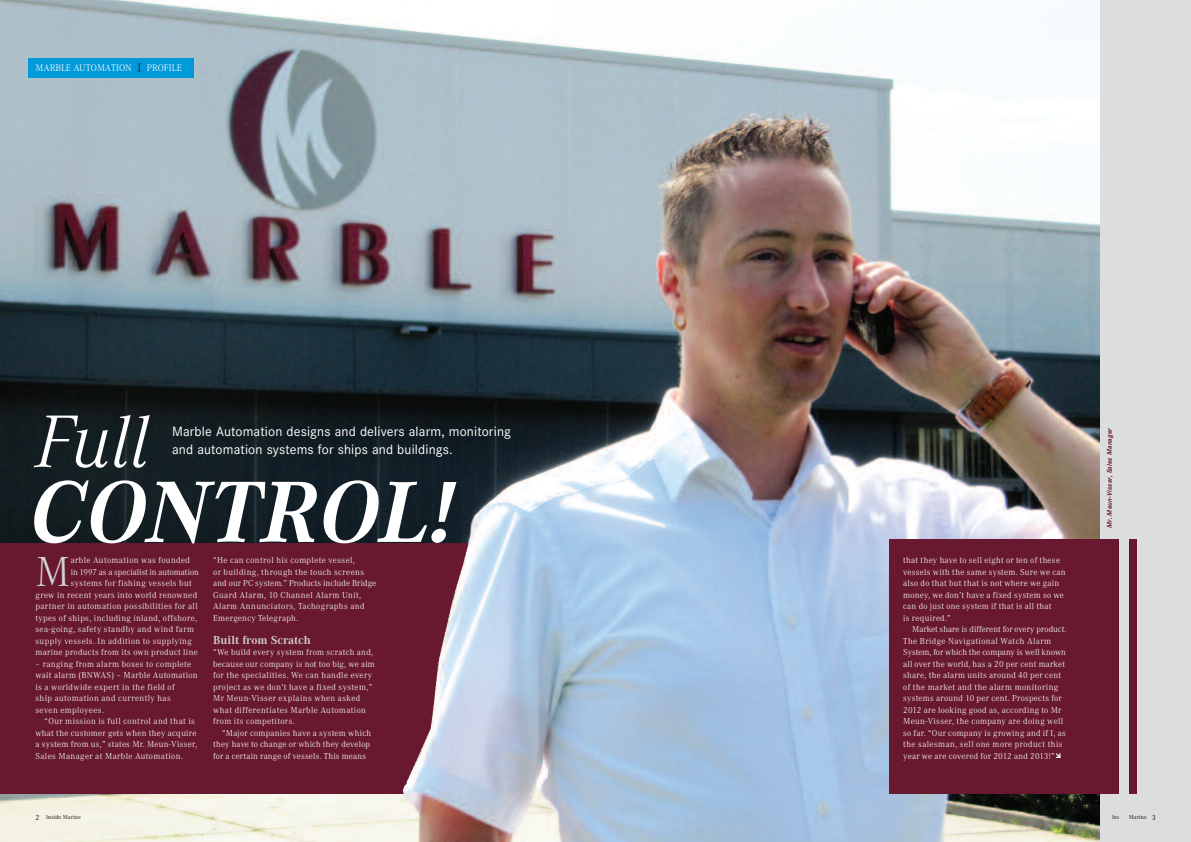
<style>
.page{position:relative;width:1191px;height:842px;background:#dcdddf}
.page>*{position:absolute;margin:0;border:0;box-sizing:border-box;transform-origin:0 0}
.t1{font:italic 700 90px "Corporate A";color:#fff}
.t2{font:italic 300 77.2px "Corporate A";color:#fff}
.t3{font:300 43.5px "Corporate A";color:#d1d2d4}
.t4{font:14px/18px "Corporate S";letter-spacing:.01em;color:#fff}
.t5{font:700 12px "Corporate A";color:#d1d2d4}
.t6{font:300 10px "Corporate A";color:#fff}
.t7{font:300 9px/11.5px "Corporate A";letter-spacing:.035em;color:#fff}
.t8{font:300 9px "Corporate A";color:#fff}
.t9{font:italic 700 7px "Corporate S";letter-spacing:.015em;color:#68192f}
.t10{font:6px "Corporate A";color:#231f20}
.s1{font-size:13px;color:#231f20}
.s2{font-size:7.7px}
</style>
<div class="page">
<img style="left:0;top:0;width:1099px;height:842px">
<div style="left:889px;top:539px;width:247px;height:254px;background:#68192f"></div>
<div style="left:0;top:543px;width:480px;height:250px;background:#68192f"></div>
<div style="left:28px;top:59px;width:165px;height:19px;background:#009ada"></div>
<img style="left:403px;top:486px;width:106px;height:311px">
<div style="left:1119px;top:0;width:9px;height:842px;background:#dcdddf"></div>
<svg style="left:1056px;top:753px;width:4px;height:5px"></svg>
<p class="t6" style="left:35px;top:62px;width:148px">MARBLE AUTOMATION <span class="s1">I</span> PROFILE</p>
<h2 class="t2" style="left:35px;top:395px;width:115px">Full</h2>
<h1 class="t1" style="left:24px;top:458px;width:441px">CONTROL!</h1>
<h3 class="t4" style="left:172px;top:422px;width:340px">Marble Automation designs and delivers alarm, monitoring and automation systems for ships and buildings.</h3>
<h3 class="t3" style="left:35px;top:546px;width:36px">M</h3>
<p class="t7" style="left:71px;top:554px;width:121px">arble Automation was founded</p>
<p class="t8" style="left:71px;top:566px;width:130px">in 1997 as a specialist in automation</p>
<p class="t7" style="left:71px;top:577px;width:123px">systems for fishing vessels but</p>
<p class="t7" style="left:35px;top:589px;width:163px">grew in recent years into world renowned</p>
<p class="t7" style="left:35px;top:600px;width:164px">partner in automation possibilities for all</p>
<p class="t7" style="left:35px;top:612px;width:163px">types of ships, including inland, offshore,</p>
<p class="t7" style="left:35px;top:623px;width:160px">sea-going, safety standby and wind farm</p>
<p class="t7" style="left:35px;top:635px;width:158px">supply vessels. In addition to supplying</p>
<p class="t7" style="left:35px;top:646px;width:164px">marine products from its own product line</p>
<p class="t7" style="left:35px;top:658px;width:164px">– ranging from alarm boxes to complete wait alarm (BNWAS) – Marble Automation is a worldwide expert in the field of<br>ship automation and currently has<br>seven employees.</p>
<p class="t7" style="left:35px;top:715px;width:163px;text-indent:9px">“Our mission is full control and that is what the customer gets when they acquire a system from us,” states Mr. Meun-Visser, Sales Manager at Marble Automation.</p>
<p class="t7" style="left:213px;top:554px;width:165px">“He can control his complete vessel,<br>or building, through the touch screens and our PC system.” Products include Bridge Guard Alarm, 10 Channel Alarm Unit, Alarm Annunciators, Tachographs and Emergency Telegraph.</p>
<h3 class="t5" style="left:213px;top:632px;width:99px">Built from Scratch</h3>
<p class="t7" style="left:213px;top:646px;width:163px">“We build every system from scratch and, because our company is not too big, we aim for the specialities. We can handle every project as we don’t have a fixed system,” Mr Meun-Visser explains when asked what differentiates Marble Automation from its competitors.</p>
<p class="t7" style="left:213px;top:727px;width:159px;text-align:justify;text-indent:9px">“Major companies have a system which they have to change or which they develop for a certain range of vessels. This means</p>
<p class="t10" style="left:35px;top:813px;width:47px"><span class="s2">2</span> Inside Marine</p>
<p class="t7" style="left:903px;top:554px;width:164px">that they have to sell eight or ten of these vessels with the same system. Sure we can also do that but that is not where we gain money, we don’t have a fixed system so we can do just one system if that is all that<br>is required.”</p>
<p class="t7" style="left:903px;top:623px;width:165px;text-indent:9px">Market share is different for every product.<br>The Bridge Navigational Watch Alarm System, for which the company is well known all over the world, has a 20 per cent market share, the alarm units around 40 per cent of the market and the alarm monitoring systems around 10 per cent. Prospects for 2012 are looking good as, according to Mr Meun-Visser, the company are doing well so far. “Our company is growing and if I, as the salesman, sell one more product this year we are covered for 2012 and 2013!”</p>
<p class="t9" style="left:1105px;top:528px;width:102px;rotate:-90deg">Mr. Meun-Visser, Sales Manager</p>
<p class="t10" style="left:1112px;top:813px;width:45px">Inside Marine <span class="s2">3</span></p>
</div>
